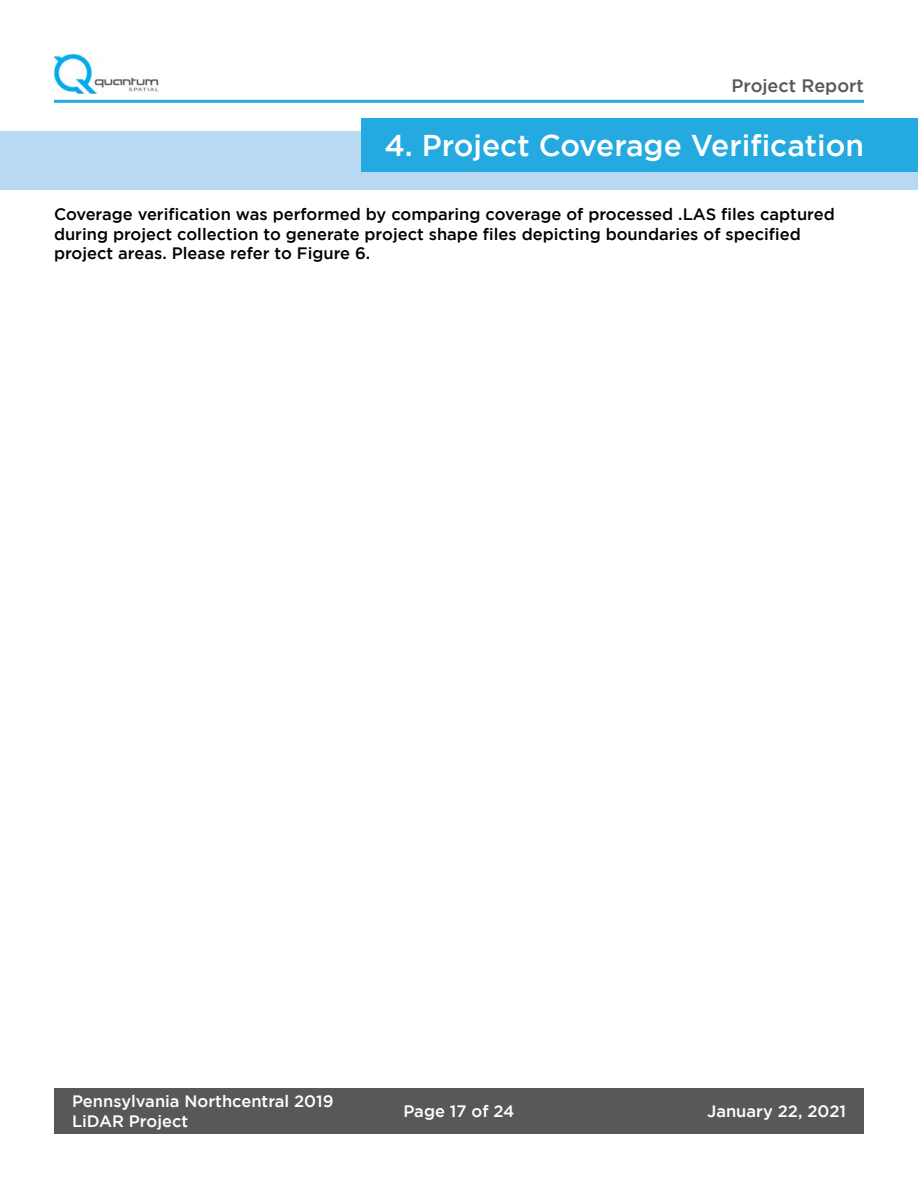
<style>
.page{position:relative;width:918px;height:1188px;background:#fff}
.page>*{position:absolute;margin:0;border:0;box-sizing:border-box;transform-origin:0 0}
.Header_lv_1{font:500 30px "Gotham";color:#fff}
.t1{font:500 18px "Gotham";color:#58585a}
.Body_text_lv_1{font:500 16.5px/19.8px "Gotham";color:#000}
.t2{font:500 16.5px/19.8px "Gotham";color:#fff}
</style>
<div class="page">
<div style="left:54px;top:1088px;width:810px;height:46px;background:#58585a"></div>
<img style="left:54px;top:54px;width:105px;height:40px">
<hr style="left:54px;top:100px;width:810px;height:3px;background:#24aae1">
<div style="left:0;top:131px;width:918px;height:59px;background:#b9d8f2"></div>
<div style="left:362px;top:118px;width:556px;height:54px;background:#24aae1"></div>
<p class="t1" style="left:732px;top:76px;width:134px">Project Report</p>
<p class="Header_lv_1" style="left:384px;top:128px;width:481px">4. Project Coverage Verification</p>
<p class="Body_text_lv_1" style="left:54px;top:204px;width:782px">Coverage verification was performed by comparing coverage of processed .LAS files captured during project collection to generate project shape files depicting boundaries of specified project areas. Please refer to Figure 6.</p>
<p class="t2" style="left:72px;top:1091px;width:263px">Pennsylvania Northcentral 2019<br>LiDAR Project</p>
<p class="t2" style="left:403px;top:1101px;width:113px">Page 17 of 24</p>
<p class="t2" style="left:707px;top:1101px;width:140px">January 22, 2021</p>
</div>
